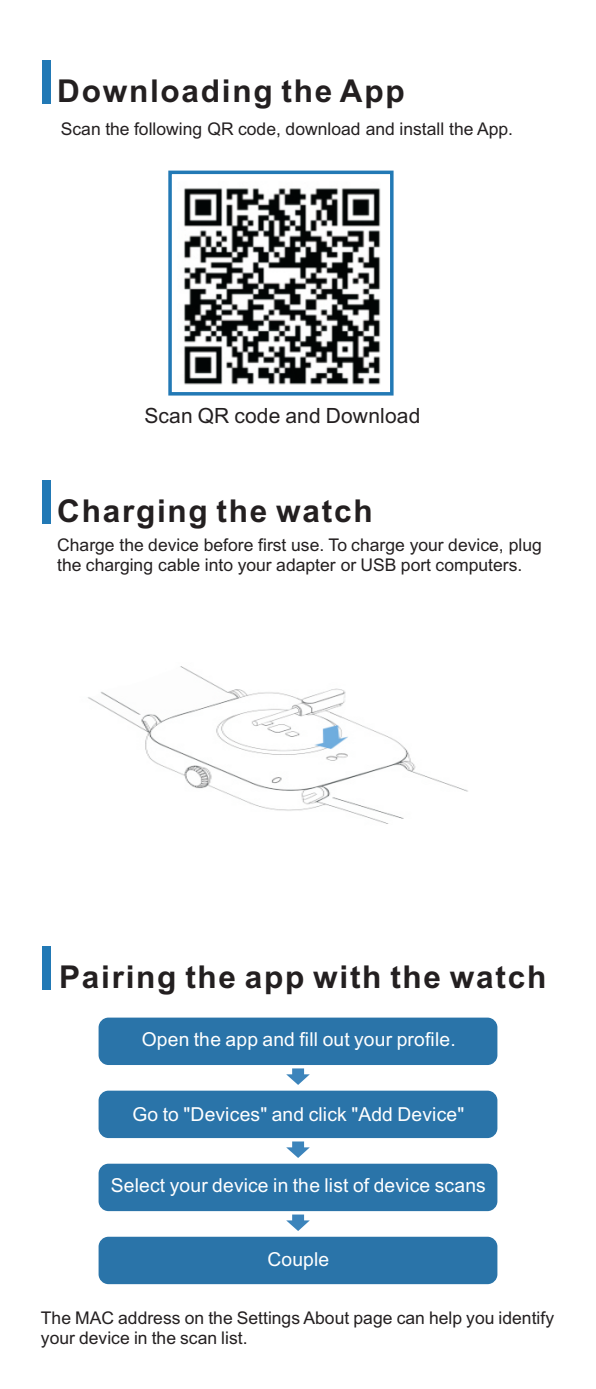
<style>
.page{position:relative;width:596px;height:1389px;background:#fff}
.page>*{position:absolute;margin:0;border:0;box-sizing:border-box;transform-origin:0 0}
.t1{font:700 31.5px "Arial";letter-spacing:.055em;color:#231f20}
.t2{font:21px "Arial";letter-spacing:.01em;color:#231f20}
.t3{font:19.25px "Arial";letter-spacing:.01em;color:#fff}
.t4{font:17.5px/19.6px "Arial";color:#231f20}
</style>
<div class="page">
<div style="left:168px;top:171px;width:225px;height:225px;border:4px solid #2279b5"></div>
<div style="left:42px;top:60px;width:9px;height:44px;background:#2279b5"></div>
<img style="left:184px;top:188px;width:197px;height:197px">
<div style="left:42px;top:480px;width:9px;height:44px;background:#2279b5"></div>
<div style="left:42px;top:946px;width:9px;height:44px;background:#2279b5"></div>
<div style="left:98px;top:1018px;width:399px;height:47px;background:#2a74a9;border-radius:10px"></div>
<div style="left:98px;top:1091px;width:399px;height:47px;background:#2a74a9;border-radius:10px"></div>
<div style="left:98px;top:1164px;width:399px;height:47px;background:#2a74a9;border-radius:10px"></div>
<div style="left:98px;top:1237px;width:399px;height:47px;background:#2a74a9;border-radius:10px"></div>
<svg style="left:286px;top:1068px;width:23px;height:17px"></svg>
<svg style="left:286px;top:1141px;width:23px;height:17px"></svg>
<svg style="left:286px;top:1215px;width:23px;height:16px"></svg>
<img style="left:87px;top:666px;width:381px;height:158px">
<h1 class="t1" style="left:57px;top:79px;width:349px">Downloading the App</h1>
<p class="t4" style="left:61px;top:121px;width:453px">Scan the following QR code, download and install the App.</p>
<p class="t2" style="left:144px;top:408px;width:277px">Scan QR code and Download</p>
<h1 class="t1" style="left:57px;top:499px;width:317px">Charging the watch</h1>
<p class="t4" style="left:57px;top:537px;width:486px">Charge the device before first use. To charge your device, plug the charging cable into your adapter or USB port computers.</p>
<h1 class="t1" style="left:59px;top:965px;width:488px">Pairing the app with the watch</h1>
<p class="t3" style="left:142px;top:1032px;width:315px">Open the app and fill out your profile.</p>
<p class="t3" style="left:132px;top:1107px;width:333px">Go to "Devices" and click "Add Device"</p>
<p class="t3" style="left:111px;top:1178px;width:376px">Select your device in the list of device scans</p>
<p class="t3" style="left:267px;top:1252px;width:63px">Couple</p>
<p class="t4" style="left:41px;top:1310px;width:514px">The MAC address on the Settings About page can help you identify your device in the scan list.</p>
</div>
